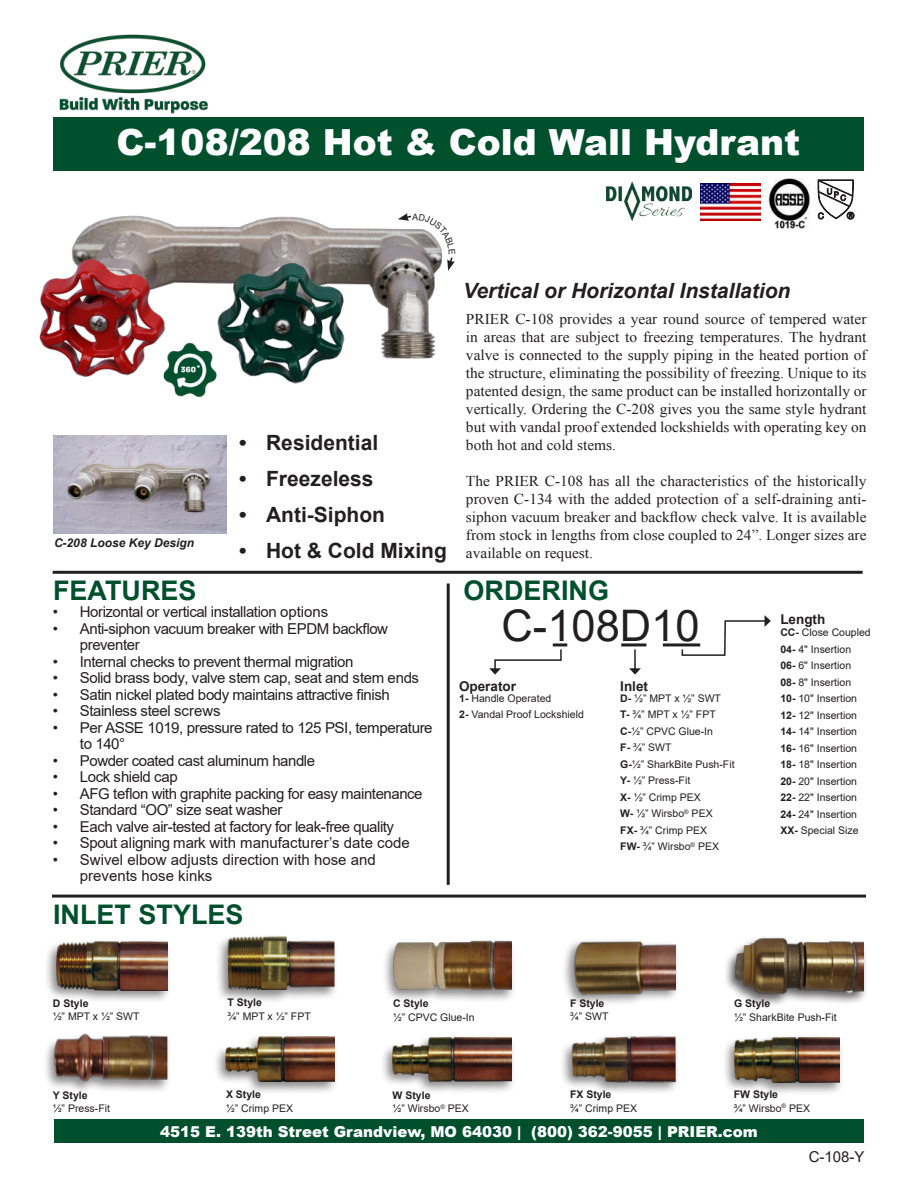
<style>
.page{position:relative;width:918px;height:1188px;background:#fff}
.page>*{position:absolute;margin:0;border:0;box-sizing:border-box;transform-origin:0 0}
.t1{font:43.5px "Arial";color:#231f20}
.t2{font:900 36px "Arial";color:#fff}
.t3{font:700 27px "Arial";color:#00502e}
.t4{font:700 21px "Arial";color:#231f20}
.t5{font:italic 700 21px "Arial";color:#231f20}
.t6{font:15px/18px "Times New Roman";color:#231f20;text-align:justify}
.t7{font:15px/16.5px "Arial";letter-spacing:-.03em;color:#231f20}
.t8{font:15px/16.5px "Arial";color:#231f20}
.t9{font:900 15px "Arial";color:#fff}
.t10{font:700 13.5px "Arial";color:#231f20}
.t11{font:italic 700 12px "Arial";color:#231f20}
.t12{font:10.5px/16.5px "Arial";color:#231f20}
.t13{font:700 10.5px "Arial";color:#231f20}
.s1{font-weight:700}
</style>
<div class="page">
<img style="left:39px;top:215px;width:398px;height:169px">
<div style="left:53px;top:117px;width:810px;height:53px;background:#00502e"></div>
<img style="left:769px;top:179px;width:41px;height:49px">
<svg style="left:818px;top:179px;width:37px;height:41px"></svg>
<img style="left:607px;top:182px;width:84px;height:39px">
<img style="left:700px;top:184px;width:60px;height:36px">
<img style="left:59px;top:34px;width:149px;height:80px">
<hr style="left:53px;top:571px;width:810px;height:3px;background:#231f20">
<hr style="left:447px;top:584px;width:3px;height:301px;background:#231f20">
<hr style="left:52px;top:895px;width:814px;height:3px;background:#231f20">
<hr style="left:621px;top:643px;width:25px;height:3px;background:#231f20">
<hr style="left:663px;top:643px;width:37px;height:3px;background:#231f20">
<svg style="left:489px;top:649px;width:73px;height:26px"></svg>
<svg style="left:681px;top:615px;width:90px;height:41px"></svg>
<hr style="left:634px;top:649px;width:2px;height:20px;background:#231f20">
<svg style="left:629px;top:668px;width:12px;height:7px"></svg>
<hr style="left:553px;top:643px;width:14px;height:3px;background:#231f20">
<img style="left:153px;top:332px;width:73px;height:65px">
<div style="left:54px;top:1119px;width:810px;height:24px;background:#00502e"></div>
<div style="left:43px;top:938px;width:129px;height:66px;background:#231f20;opacity:.54"></div>
<img style="left:56px;top:942px;width:111px;height:48px">
<div style="left:215px;top:934px;width:124px;height:70px;background:#231f20;opacity:.54"></div>
<img style="left:228px;top:936px;width:107px;height:54px">
<div style="left:42px;top:1032px;width:130px;height:63px;background:#231f20;opacity:.54"></div>
<img style="left:53px;top:1032px;width:114px;height:53px">
<div style="left:561px;top:937px;width:119px;height:70px;background:#231f20;opacity:.54"></div>
<img style="left:570px;top:937px;width:106px;height:58px">
<div style="left:560px;top:1034px;width:120px;height:62px;background:#231f20;opacity:.54"></div>
<img style="left:571px;top:1035px;width:105px;height:51px">
<div style="left:213px;top:1034px;width:126px;height:61px;background:#231f20;opacity:.54"></div>
<img style="left:226px;top:1037px;width:109px;height:44px">
<div style="left:380px;top:1034px;width:136px;height:61px;background:#231f20;opacity:.54"></div>
<img style="left:392px;top:1037px;width:120px;height:44px">
<div style="left:722px;top:1034px;width:122px;height:62px;background:#231f20;opacity:.54"></div>
<img style="left:734px;top:1037px;width:106px;height:46px">
<div style="left:382px;top:939px;width:134px;height:64px;background:#231f20;opacity:.54"></div>
<img style="left:394px;top:939px;width:118px;height:51px">
<div style="left:724px;top:936px;width:144px;height:71px;background:#231f20;opacity:.75"></div>
<img style="left:734px;top:936px;width:130px;height:59px">
<img style="left:54px;top:435px;width:172px;height:99px">
<svg style="left:398px;top:213px;width:57px;height:58px"></svg>
<h2 class="t2" style="left:117px;top:129px;width:685px">C-108/208 Hot &amp; Cold Wall Hydrant</h2>
<p class="t11" style="left:54px;top:539px;width:142px">C-208 Loose Key Design</p>
<h3 class="t4" style="left:239px;top:435px;width:141px">• Residential</h3>
<h3 class="t4" style="left:239px;top:471px;width:136px">• Freezeless</h3>
<h3 class="t4" style="left:239px;top:507px;width:147px">• Anti-Siphon</h3>
<h3 class="t4" style="left:239px;top:543px;width:209px">• Hot &amp; Cold Mixing</h3>
<h3 class="t5" style="left:463px;top:283px;width:329px">Vertical or Horizontal Installation</h3>
<p class="t6" style="left:466px;top:311px;width:402px">PRIER C-108 provides a year round source of tempered water in areas that are subject to freezing temperatures. The hydrant valve is connected to the supply piping in the heated portion of the structure, eliminating the possibility of freezing. Unique to its patented design, the same product can be installed horizontally or vertically. Ordering the C-208 gives you the same style hydrant but with vandal proof extended lockshields with operating key on both hot and cold stems.</p>
<p class="t6" style="left:466px;top:473px;width:402px">The PRIER C-108 has all the characteristics of the historically proven C-134 with the added protection of a self-draining anti&shy;siphon vacuum breaker and backflow check valve. It is available from stock in lengths from close coupled to 24”. Longer sizes are available on request.</p>
<h3 class="t3" style="left:53px;top:581px;width:145px">FEATURES</h3>
<h3 class="t3" style="left:464px;top:580px;width:147px">ORDERING</h3>
<p class="t7" style="left:53px;top:605px;width:277px">• Horizontal or vertical installation options</p>
<p class="t7" style="left:80px;top:622px;width:310px;text-indent:-27px">• Anti-siphon vacuum breaker with EPDM backflow preventer</p>
<p class="t7" style="left:53px;top:655px;width:302px">• Internal checks to prevent thermal migration</p>
<p class="t7" style="left:53px;top:671px;width:368px">• Solid brass body, valve stem cap, seat and stem ends</p>
<p class="t7" style="left:53px;top:688px;width:338px">• Satin nickel plated body maintains attractive finish</p>
<p class="t7" style="left:53px;top:704px;width:169px">• Stainless steel screws</p>
<p class="t7" style="left:80px;top:721px;width:354px;text-indent:-27px">• Per ASSE 1019, pressure rated to 125 PSI, temperature to 140°</p>
<p class="t7" style="left:53px;top:754px;width:264px">• Powder coated cast aluminum handle</p>
<p class="t7" style="left:53px;top:770px;width:126px">• Lock shield cap</p>
<p class="t7" style="left:53px;top:787px;width:371px">• AFG teflon with graphite packing for easy maintenance</p>
<p class="t7" style="left:53px;top:803px;width:231px">• Standard “OO” size seat washer</p>
<p class="t7" style="left:53px;top:820px;width:343px">• Each valve air-tested at factory for leak-free quality</p>
<p class="t8" style="left:53px;top:836px;width:358px">• Spout aligning mark with manufacturer’s date code</p>
<p class="t8" style="left:80px;top:853px;width:297px;text-indent:-27px">• Swivel elbow adjusts direction with hose and prevents hose kinks</p>
<h3 class="t3" style="left:53px;top:904px;width:192px">INLET STYLES</h3>
<h1 class="t1" style="left:501px;top:609px;width:200px">C-108D10</h1>
<p class="t10" style="left:780px;top:615px;width:46px">Length</p>
<p class="t12" style="left:780px;top:625px;width:92px"><span class="s1">CC-</span> Close Coupled<br><span class="s1">04-</span> 4" Insertion<br><span class="s1">06-</span> 6" Insertion<br><span class="s1">08-</span> 8" Insertion<br><span class="s1">10-</span> 10" Insertion<br><span class="s1">12-</span> 12" Insertion<br><span class="s1">14-</span> 14" Insertion<br><span class="s1">16-</span> 16" Insertion<br><span class="s1">18-</span> 18" Insertion<br><span class="s1">20-</span> 20" Insertion<br><span class="s1">22-</span> 22" Insertion<br><span class="s1">24-</span> 24" Insertion<br><span class="s1">XX-</span> Special Size</p>
<p class="t10" style="left:459px;top:682px;width:59px">Operator</p>
<p class="t10" style="left:620px;top:682px;width:29px">Inlet</p>
<p class="t12" style="left:459px;top:691px;width:126px"><span class="s1">1-</span> Handle Operated<br><span class="s1">2-</span> Vandal Proof Lockshield</p>
<p class="t12" style="left:620px;top:691px;width:116px"><span class="s1">D-</span> ½” MPT x ½” SWT<br><span class="s1">T-</span> ¾” MPT x ½” FPT<br><span class="s1">C-</span>1/2” CPVC Glue-In<br><span class="s1">F-</span> ¾” SWT<br><span class="s1">G-</span>1/2” SharkBite Push-Fit<br><span class="s1">Y-</span> ½” Press-Fit<br><span class="s1">X-</span> ½” Crimp PEX<br><span class="s1">W-</span> ½” Wirsbo<sup>®</sup> PEX<br><span class="s1">FX-</span> ¾” Crimp PEX<br><span class="s1">FW-</span> ¾” Wirsbo<sup>®</sup> PEX</p>
<p class="t13" style="left:53px;top:999px;width:37px">D Style</p>
<p class="t12" style="left:53px;top:1008px;width:88px">1/2” MPT x 1/2” SWT</p>
<p class="t13" style="left:228px;top:999px;width:36px">T Style</p>
<p class="t12" style="left:228px;top:1008px;width:85px">3/4” MPT x 1/2” FPT</p>
<p class="t13" style="left:393px;top:1000px;width:37px">C Style</p>
<p class="t12" style="left:393px;top:1009px;width:83px">1/2” CPVC Glue-In</p>
<p class="t13" style="left:570px;top:999px;width:36px">F Style</p>
<p class="t12" style="left:570px;top:1008px;width:40px">3/4” SWT</p>
<p class="t13" style="left:734px;top:1000px;width:38px">G Style</p>
<p class="t12" style="left:734px;top:1009px;width:104px">1/2” SharkBite Push-Fit</p>
<p class="t13" style="left:53px;top:1091px;width:36px">Y Style</p>
<p class="t12" style="left:53px;top:1100px;width:59px">1/2” Press-Fit</p>
<p class="t13" style="left:226px;top:1091px;width:37px">X Style</p>
<p class="t12" style="left:226px;top:1100px;width:69px">1/2” Crimp PEX</p>
<p class="t12" style="left:393px;top:1088px;width:78px;line-height:13.5px"><span class="s1">W Style<br></span>1/2” Wirsbo<sup>®</sup> PEX</p>
<p class="t12" style="left:734px;top:1088px;width:78px;line-height:13.5px"><span class="s1">FW Style<br></span>3/4” Wirsbo<sup>®</sup> PEX</p>
<p class="t13" style="left:570px;top:1091px;width:43px">FX Style</p>
<p class="t12" style="left:570px;top:1100px;width:69px">3/4” Crimp PEX</p>
<p class="t9" style="left:160px;top:1126px;width:599px">4515 E. 139th Street Grandview, MO 64030 | (800) 362-9055 | PRIER.com</p>
<p class="t7" style="left:809px;top:1150px;width:57px">C-108-Y</p>
</div>
